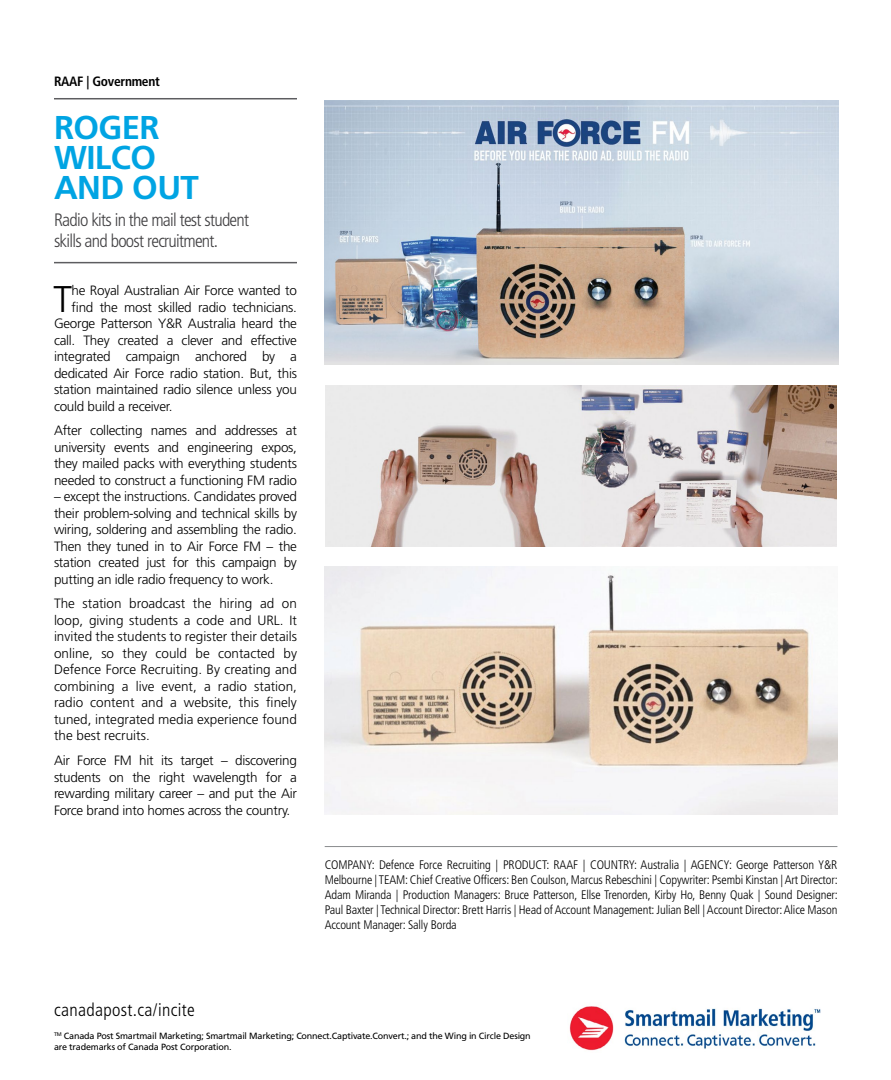
<style>
.page{position:relative;width:891px;height:1080px;background:#fff}
.page>*{position:absolute;margin:0;border:0;box-sizing:border-box;transform-origin:0 0}
.First_Paragraph_DROP{font:300 37.2px "Frutiger LT Std";color:#000}
.Case_Study_Headline{font:700 33px/30px "Frutiger LT Std";letter-spacing:-.02em;color:#00a4e3}
.Case_Study_Subhead{font:300 condensed 18px/21px "Frutiger LT Std";letter-spacing:-.04em;color:#414042}
.t1{font:300 condensed 18px "Frutiger LT Std";letter-spacing:.02em;color:#000}
.Case_Study_Body_Text{font:300 13.5px/16.5px "Frutiger LT Std";letter-spacing:-.02em;color:#000;text-align:justify}
.First_Paragraph_DROP-2{font:300 13.5px "Frutiger LT Std";letter-spacing:-.02em;color:#000}
.Case_Study_Title{font:700 condensed 13.5px "Frutiger LT Std";letter-spacing:-.02em;color:#000}
.Case_Study_Credits{font:300 condensed 12.3px/15px "Frutiger LT Std";letter-spacing:-.01em;color:#000;text-align:justify}
.t2{font:9px/10.5px "Frutiger LT Std";letter-spacing:-.02em;color:#000}
</style>
<div class="page">
<img style="left:325px;top:100px;width:514px;height:265px">
<img style="left:325px;top:386px;width:512px;height:160px">
<img style="left:324px;top:567px;width:513px;height:248px">
<hr style="left:54px;top:262px;width:243px;height:1px;background:#5d5d60">
<hr style="left:54px;top:98px;width:243px;height:1px;background:#5d5d60">
<hr style="left:325px;top:846px;width:512px;height:1px;background:#8a8c8e">
<img style="left:569px;top:1006px;width:252px;height:45px">
<p class="Case_Study_Title" style="left:54px;top:74px;width:107px">RAAF | Government</p>
<h1 class="Case_Study_Headline" style="left:54px;top:112px;width:146px">ROGER<br>WILCO<br>AND OUT</h1>
<h2 class="Case_Study_Subhead" style="left:54px;top:210px;width:197px">Radio kits in the mail test student skills and boost recruitment.</h2>
<p class="First_Paragraph_DROP" style="left:54px;top:278px;width:20px">T</p>
<p class="First_Paragraph_DROP-2" style="left:71px;top:283px;width:227px">he Royal Australian Air Force wanted to</p>
<p class="First_Paragraph_DROP-2" style="left:71px;top:299px;width:227px">find the most skilled radio technicians.</p>
<p class="First_Paragraph_DROP-2" style="left:54px;top:316px;width:244px">George Patterson Y&amp;R Australia heard the</p>
<p class="First_Paragraph_DROP-2" style="left:54px;top:332px;width:245px">call. They created a clever and effective</p>
<p class="First_Paragraph_DROP-2" style="left:54px;top:349px;width:244px">integrated campaign anchored by a</p>
<p class="First_Paragraph_DROP-2" style="left:54px;top:365px;width:245px">dedicated Air Force radio station. But, this</p>
<p class="First_Paragraph_DROP-2" style="left:54px;top:382px;width:244px">station maintained radio silence unless you</p>
<p class="First_Paragraph_DROP-2" style="left:54px;top:398px;width:120px">could build a receiver.</p>
<p class="Case_Study_Body_Text" style="left:54px;top:423px;width:245px">After collecting names and addresses at university events and engineering expos, they mailed packs with everything students needed to construct a functioning FM radio</p>
<p class="Case_Study_Body_Text" style="left:54px;top:489px;width:245px">– except the instructions. Candidates proved their problem-solving and technical skills by wiring, soldering and assembling the radio.<br>Then they tuned in to Air Force FM – the station created just for this campaign by putting an idle radio frequency to work.</p>
<p class="Case_Study_Body_Text" style="left:54px;top:596px;width:245px">The station broadcast the hiring ad on loop, giving students a code and URL. It invited the students to register their details online, so they could be contacted by Defence Force Recruiting. By creating and combining a live event, a radio station, radio content and a website, this finely tuned, integrated media experience found the best recruits.</p>
<p class="Case_Study_Body_Text" style="left:54px;top:752px;width:245px">Air Force FM hit its target – discovering students on the right wavelength for a rewarding military career – and put the Air Force brand into homes across the country.</p>
<p class="Case_Study_Credits" style="left:325px;top:858px;width:515px">COMPANY: Defence Force Recruiting | PRODUCT: RAAF | COUNTRY: Australia | AGENCY: George Patterson Y&amp;R Melbourne | TEAM: Chief Creative Officers: Ben Coulson, Marcus Rebeschini | Copywriter: Psembi Kinstan | Art Director:<br>Adam Miranda | Production Managers: Bruce Patterson, Ellse Trenorden, Kirby Ho, Benny Quak | Sound Designer:<br>Paul Baxter | Technical Director: Brett Harris | Head of Account Management: Julian Bell | Account Director: Alice Mason Account Manager: Sally Borda</p>
<h3 class="t1" style="left:54px;top:999px;width:142px">canadapost.ca/incite</h3>
<p class="t2" style="left:54px;top:1031px;width:478px"><sup>TM</sup> Canada Post Smartmail Marketing; Smartmail Marketing; Connect.Captivate.Convert.; and the Wing in Circle Design are trademarks of Canada Post Corporation.</p>
</div>
